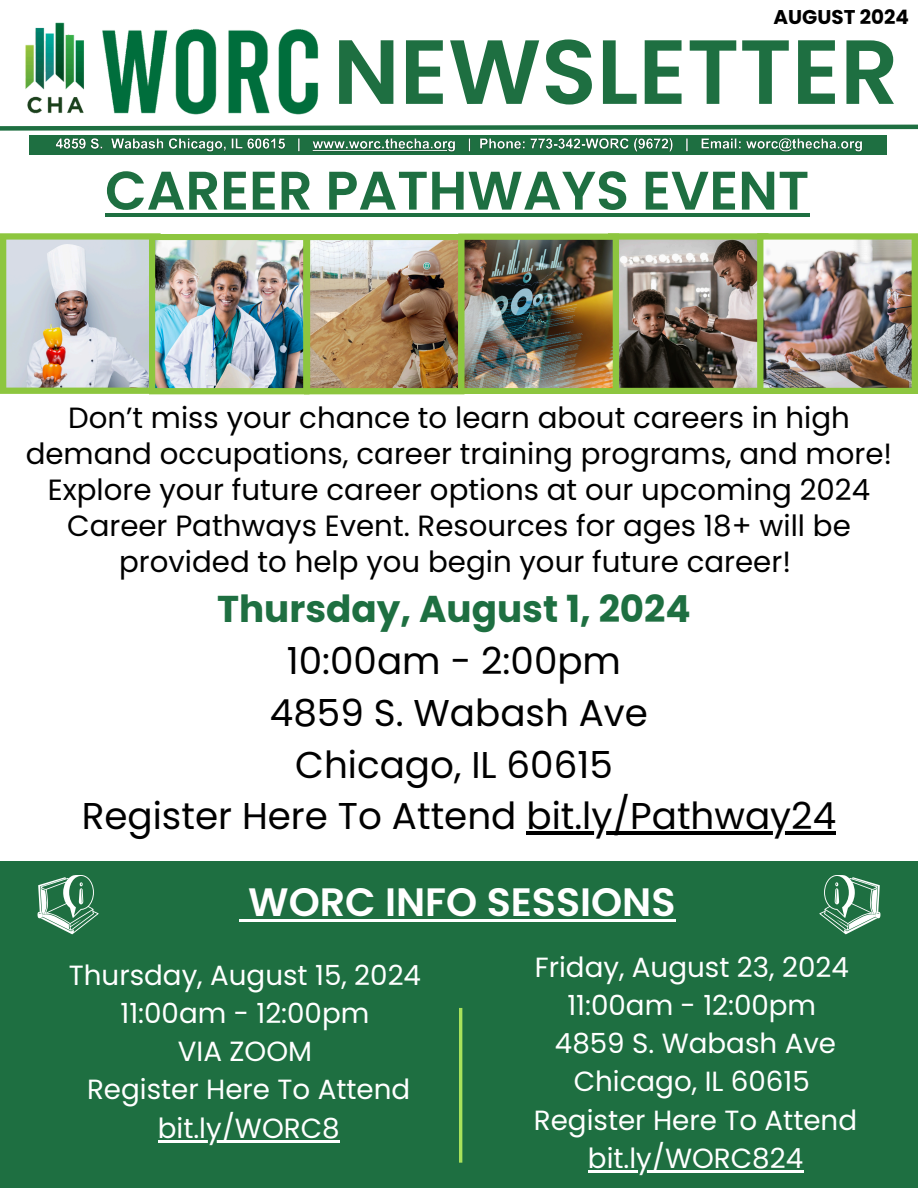
<style>
.page{position:relative;width:918px;height:1188px;background:#fff}
.page>*{position:absolute;margin:0;border:0;box-sizing:border-box;transform-origin:0 0}
.t1{font:600 91.05px "Poppins";color:#1e6f41}
.t2{font:600 54.15px "Poppins";color:#1e6f41}
.t3{font:600 39.6px "Poppins";color:#fff}
.t4{font:37.35px/51.8px "Poppins";color:#000;text-align:center}
.t5{font:29.25px/36px "Poppins";color:#000;text-align:center}
.t6{font:27.75px/38.2px "Poppins";color:#fff;text-align:center}
.t7{font:700 19.95px "Poppins";color:#000}
.s1{font-weight:700;color:#1e6f41}
</style>
<div class="page">
<svg style="left:0;top:124px;width:918px;height:7px"></svg>
<div style="left:29px;top:135px;width:858px;height:19px;background:#1e6f41"></div>
<img style="left:14px;top:22px;width:319px;height:105px">
<div style="left:0;top:862px;width:918px;height:326px;background:#1e6f41"></div>
<img style="left:0;top:233px;width:918px;height:161px">
<hr style="left:459px;top:1008px;width:3px;height:155px;background:#a9e25b">
<svg style="left:38px;top:875px;width:60px;height:59px"></svg>
<hr style="left:105px;top:213px;width:704px;height:4px;background:#1e6f41">
<hr style="left:526px;top:832px;width:310px;height:3px;background:#000">
<hr style="left:158px;top:1140px;width:182px;height:2px;background:#fff">
<img style="left:53px;top:138px;width:812px;height:17px">
<svg style="left:239px;top:919px;width:9px;height:3px"></svg>
<hr style="left:248px;top:919px;width:427px;height:3px;background:#fff">
<hr style="left:588px;top:1170px;width:215px;height:2px;background:#fff">
<svg style="left:820px;top:875px;width:60px;height:59px"></svg>
<h6 class="t7" style="left:774px;top:3px;width:137px">AUGUST 2024</h6>
<p class="t1" style="left:333px;top:8px;width:567px">NEWSLETTER</p>
<h5 class="t2" style="left:105px;top:153px;width:706px">CAREER PATHWAYS EVENT</h5>
<h5 class="t5" style="left:26px;top:399px;width:868px">Don’t miss your chance to learn about careers in high demand occupations, career training programs, and more!<br>Explore your future career options at our upcoming 2024<br>Career Pathways Event. Resources for ages 18+ will be provided to help you begin your future career!</h5>
<h4 class="t4" style="left:82px;top:583px;width:756px"><span class="s1">Thursday, August 1, 2024<br></span>10:00am - 2:00pm<br>4859 S. Wabash Ave<br>Chicago, IL 60615<br>Register Here To Attend bit.ly/Pathway24</h4>
<h5 class="t3" style="left:248px;top:875px;width:429px">WORC INFO SESSIONS</h5>
<p class="t6" style="left:534px;top:948px;width:325px">Friday, August 23, 2024<br>11:00am - 12:00pm<br>4859 S. Wabash Ave<br>Chicago, IL 60615<br>Register Here To Attend bit.ly/WORC824</p>
<h3 class="t6" style="left:69px;top:956px;width:354px">Thursday, August 15, 2024<br>11:00am - 12:00pm<br>VIA ZOOM<br>Register Here To Attend</h3>
<p class="t6" style="left:158px;top:1109px;width:183px">bit.ly/WORC8</p>
</div>
